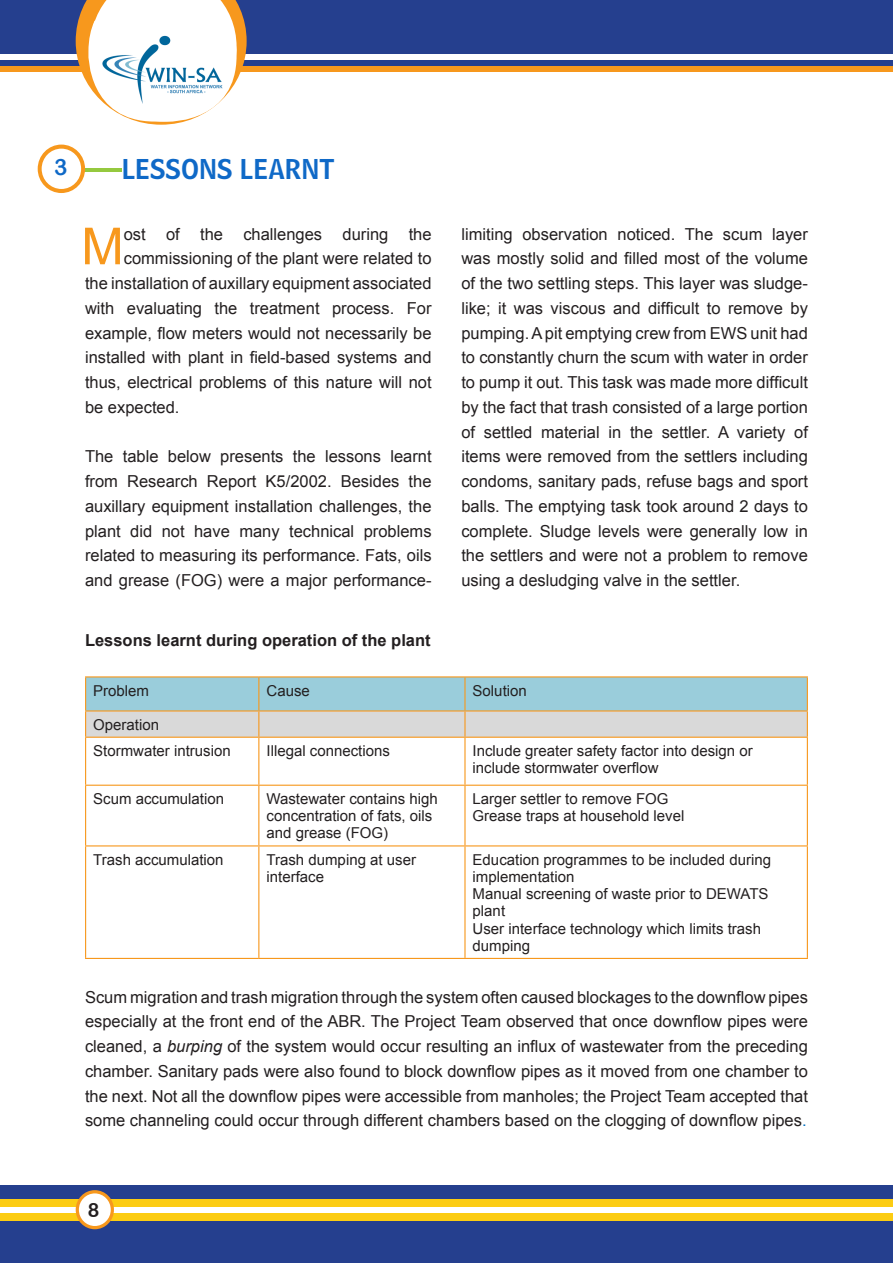
<style>
.page{position:relative;width:893px;height:1263px;background:#fff}
.page>*{position:absolute;margin:0;border:0;box-sizing:border-box;transform-origin:0 0}
.t1{font:51.15px "Arial";color:#f7981d}
.t2{font:27px "Bell Centennial Name And Number";color:#0f69c7}
.t3{font:22.5px "Arial Rounded MT Bold";color:#0f69c7}
.t4{font:19.5px "Arial Rounded MT Bold";color:#231f20}
.t5{font:16.5px/24.8px "Arial";color:#231f20;text-align:justify}
.List_Paragraph{font:700 16.5px "Arial";color:#231f20}
.t6{font:15px/17.2px "Arial";color:#231f20}
.s1{font-style:italic}
.s2{color:#0070c0}
</style>
<div class="page">
<div style="left:0;top:1185px;width:893px;height:78px;background:#253f8e"></div>
<div style="left:0;top:1199px;width:893px;height:8px;background:#fccc12"></div>
<div style="left:0;top:1207px;width:893px;height:5px;background:#fff"></div>
<div style="left:0;top:1212px;width:893px;height:8px;background:#fccc12"></div>
<div style="left:76px;top:1190px;width:38px;height:39px;background:#f7981d;border-radius:50%"></div>
<div style="left:79px;top:1193px;width:32px;height:33px;background:#fff;border-radius:50%"></div>
<div style="left:0;top:0;width:893px;height:54px;background:#253f8e"></div>
<div style="left:0;top:60px;width:893px;height:6px;background:#253f8e"></div>
<div style="left:0;top:66px;width:893px;height:6px;background:#f7981d"></div>
<svg style="left:76px;top:0;width:171px;height:125px"></svg>
<img style="left:88px;top:21px;width:149px;height:101px">
<hr style="left:85px;top:676px;width:174px;height:1px;background:#f7981d">
<hr style="left:259px;top:676px;width:206px;height:1px;background:#f7981d">
<hr style="left:465px;top:676px;width:343px;height:1px;background:#f7981d">
<svg style="left:85px;top:677px;width:723px;height:60px;background:#b7cfd2"></svg>
<hr style="left:85px;top:737px;width:174px;height:1px;background:#f7981d">
<hr style="left:85px;top:738px;width:1px;height:47px;background:#f7981d">
<hr style="left:259px;top:737px;width:206px;height:1px;background:#f7981d">
<hr style="left:258px;top:738px;width:1px;height:47px;background:#f7981d">
<hr style="left:465px;top:737px;width:343px;height:1px;background:#f7981d">
<hr style="left:464px;top:738px;width:2px;height:47px;background:#f7981d">
<hr style="left:807px;top:738px;width:1px;height:47px;background:#f7981d">
<hr style="left:85px;top:785px;width:174px;height:1px;background:#f7981d">
<hr style="left:85px;top:786px;width:1px;height:59px;background:#f7981d">
<hr style="left:259px;top:785px;width:206px;height:1px;background:#f7981d">
<hr style="left:258px;top:786px;width:1px;height:59px;background:#f7981d">
<hr style="left:465px;top:785px;width:343px;height:1px;background:#f7981d">
<hr style="left:464px;top:786px;width:2px;height:59px;background:#f7981d">
<hr style="left:807px;top:786px;width:1px;height:59px;background:#f7981d">
<hr style="left:85px;top:845px;width:174px;height:1px;background:#f7981d">
<hr style="left:85px;top:846px;width:1px;height:112px;background:#f7981d">
<hr style="left:259px;top:845px;width:206px;height:1px;background:#f7981d">
<hr style="left:258px;top:846px;width:1px;height:112px;background:#f7981d">
<hr style="left:465px;top:845px;width:343px;height:1px;background:#f7981d">
<hr style="left:464px;top:846px;width:2px;height:112px;background:#f7981d">
<hr style="left:807px;top:846px;width:1px;height:112px;background:#f7981d">
<hr style="left:85px;top:958px;width:174px;height:1px;background:#f7981d">
<hr style="left:259px;top:958px;width:206px;height:1px;background:#f7981d">
<hr style="left:465px;top:958px;width:343px;height:1px;background:#f7981d">
<hr style="left:81px;top:168px;width:41px;height:4px;background:#95c93f">
<svg style="left:38px;top:145px;width:47px;height:48px"></svg>
<div style="left:42px;top:149px;width:39px;height:40px;background:#fff;border-radius:50%"></div>
<p class="t3" style="left:54px;top:153px;width:15px">3</p>
<p class="t2" style="left:122px;top:152px;width:214px">LESSONS LEARNT</p>
<p class="t1" style="left:81px;top:213px;width:44px">M</p>
<p class="t5" style="left:124px;top:221px;width:309px">ost of the challenges during the</p>
<p class="t5" style="left:124px;top:246px;width:309px">commissioning of the plant were related to</p>
<p class="t5" style="left:85px;top:271px;width:348px">the installation of auxillary equipment associated</p>
<p class="t5" style="left:85px;top:296px;width:348px">with evaluating the treatment process. For</p>
<p class="t5" style="left:85px;top:320px;width:348px">example, flow meters would not necessarily be</p>
<p class="t5" style="left:85px;top:345px;width:348px">installed with plant in field-based systems and</p>
<p class="t5" style="left:85px;top:370px;width:348px">thus, electrical problems of this nature will not</p>
<p class="t5" style="left:85px;top:395px;width:96px">be expected.</p>
<p class="t5" style="left:85px;top:444px;width:348px">The table below presents the lessons learnt from Research Report K5/2002. Besides the auxillary equipment installation challenges, the plant did not have many technical problems related to measuring its performance. Fats, oils and grease (FOG) were a major performance-</p>
<p class="t5" style="left:461px;top:221px;width:348px">limiting observation noticed. The scum layer was mostly solid and filled most of the volume of the two settling steps. This layer was sludge&shy;like; it was viscous and difficult to remove by pumping. A pit emptying crew from EWS unit had to constantly churn the scum with water in order to pump it out. This task was made more difficult by the fact that trash consisted of a large portion of settled material in the settler. A variety of items were removed from the settlers including condoms, sanitary pads, refuse bags and sport balls. The emptying task took around 2 days to complete. Sludge levels were generally low in the settlers and were not a problem to remove using a desludging valve in the settler.</p>
<p class="List_Paragraph" style="left:85px;top:629px;width:347px">Lessons learnt during operation of the plant</p>
<p class="t6" style="left:93px;top:682px;width:57px">Problem</p>
<p class="t6" style="left:267px;top:682px;width:45px">Cause</p>
<p class="t6" style="left:473px;top:682px;width:56px">Solution</p>
<p class="t6" style="left:93px;top:716px;width:67px">Operation</p>
<p class="t6" style="left:93px;top:742px;width:139px">Stormwater intrusion</p>
<p class="t6" style="left:267px;top:742px;width:125px">Illegal connections</p>
<p class="t6" style="left:473px;top:742px;width:282px">Include greater safety factor into design or include stormwater overflow</p>
<p class="t6" style="left:93px;top:790px;width:132px">Scum accumulation</p>
<p class="t6" style="left:267px;top:790px;width:173px">Wastewater contains high concentration of fats, oils and grease (FOG)</p>
<p class="t6" style="left:473px;top:790px;width:197px">Larger settler to remove FOG</p>
<p class="t6" style="left:473px;top:807px;width:213px">Grease traps at household level</p>
<p class="t6" style="left:93px;top:851px;width:132px">Trash accumulation</p>
<p class="t6" style="left:267px;top:851px;width:151px">Trash dumping at user interface</p>
<p class="t6" style="left:473px;top:851px;width:300px">Education programmes to be included during implementation</p>
<p class="t6" style="left:473px;top:885px;width:297px">Manual screening of waste prior to DEWATS plant</p>
<p class="t6" style="left:473px;top:920px;width:290px">User interface technology which limits trash dumping</p>
<p class="t5" style="left:85px;top:984px;width:724px">Scum migration and trash migration through the system often caused blockages to the downflow pipes especially at the front end of the ABR. The Project Team observed that once downflow pipes were cleaned, a <span class="s1">burping</span> of the system would occur resulting an influx of wastewater from the preceding chamber. Sanitary pads were also found to block downflow pipes as it moved from one chamber to the next. Not all the downflow pipes were accessible from manholes; the Project Team accepted that some channeling could occur through different chambers based on the clogging of downflow pipes<span class="s2">.</span></p>
<p class="t4" style="left:88px;top:1199px;width:13px">8</p>
</div>
